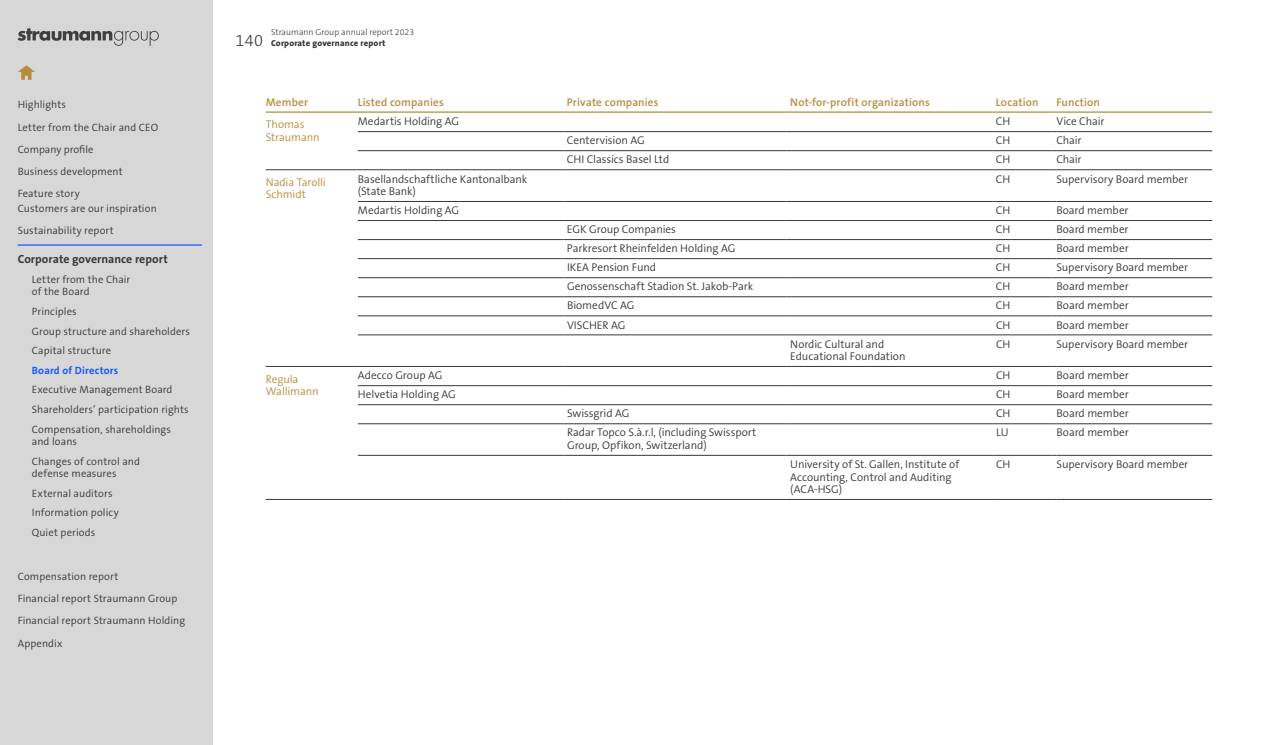
<style>
.page{position:relative;width:1265px;height:745px;background:#fff}
.page>*{position:absolute;margin:0;border:0;box-sizing:border-box;transform-origin:0 0}
.t1{font:700 11.88px "The Sans B W7";letter-spacing:.005em;color:#36393a}
.t2{font:300 11.25px/12.5px "The Sans B W4";letter-spacing:-.005em;color:#36393a}
.t3{font:600 11.25px "The Sans B W6";letter-spacing:.015em;color:#b98c3c}
.t4{font:300 11.25px/12.5px "The Sans B W4";letter-spacing:-.015em;color:#b98c3c}
.t5{font:300 10.62px/22.1px "The Sans B W4";letter-spacing:.01em;color:#36393a}
.t6{font:700 10.62px "The Sans B W7";letter-spacing:.02em;color:#195afa}
.t7{font:300 8.75px "The Sans B W3";color:#36393a}
.t8{font:800 8.75px "The Sans B W8";letter-spacing:.02em;color:#36393a}
.s1{font-family:"The Sans B W3";font-weight:300;font-size:16.25px}
</style>
<div class="page">
<svg style="left:265px;top:111px;width:948px;height:389px"></svg>
<div style="left:0;top:0;width:213px;height:744px;background:#d7d7d7"></div>
<svg style="left:18px;top:28px;width:141px;height:18px"></svg>
<svg style="left:18px;top:65px;width:17px;height:15px"></svg>
<hr style="left:18px;top:244px;width:184px;height:1px;background:#195afa">
<p class="t5" style="left:18px;top:94px;width:142px">Highlights<br>Letter from the Chair and CEO<br>Company profile<br>Business development<br>Feature story</p>
<p class="t5" style="left:18px;top:197px;width:141px">Customers are our inspiration<br>Sustainability report</p>
<p class="t1" style="left:18px;top:251px;width:152px">Corporate governance report</p>
<p class="t5" style="left:32px;top:273px;width:100px;line-height:12.5px">Letter from the Chair of the Board</p>
<p class="t5" style="left:32px;top:301px;width:160px;line-height:19.6px">Principles<br>Group structure and shareholders<br>Capital structure</p>
<p class="t6" style="left:32px;top:363px;width:88px">Board of Directors</p>
<p class="t5" style="left:32px;top:380px;width:158px;line-height:19.6px">Executive Management Board<br>Shareholders’ participation rights<br>Compensation, shareholdings</p>
<p class="t5" style="left:32px;top:431px;width:110px;line-height:19.6px">and loans<br>Changes of control and</p>
<p class="t5" style="left:32px;top:463px;width:88px;line-height:19.6px">defense measures<br>External auditors<br>Information policy<br>Quiet periods</p>
<p class="t5" style="left:18px;top:565px;width:169px">Compensation report<br>Financial report Straumann Group<br>Financial report Straumann Holding<br>Appendix</p>
<p class="t7" style="left:271px;top:26px;width:145px">Straumann Group annual report 2023</p>
<p class="t8" style="left:236px;top:37px;width:151px"><span class="s1">140</span> Corporate governance report</p>
<p class="t3" style="left:266px;top:95px;width:44px">Member</p>
<p class="t3" style="left:358px;top:95px;width:87px">Listed companies</p>
<p class="t3" style="left:567px;top:95px;width:93px">Private companies</p>
<p class="t3" style="left:790px;top:95px;width:141px">Not-for-profit organizations</p>
<p class="t3" style="left:996px;top:95px;width:44px">Location</p>
<p class="t3" style="left:1056px;top:95px;width:45px">Function</p>
<p class="t4" style="left:266px;top:118px;width:55px">Thomas<br>Straumann</p>
<p class="t2" style="left:358px;top:115px;width:103px">Medartis Holding AG</p>
<p class="t2" style="left:996px;top:115px;width:16px">CH</p>
<p class="t2" style="left:1056px;top:115px;width:50px">Vice Chair</p>
<p class="t2" style="left:567px;top:134px;width:79px">Centervision AG</p>
<p class="t2" style="left:996px;top:134px;width:16px">CH</p>
<p class="t2" style="left:1056px;top:134px;width:27px">Chair</p>
<p class="t2" style="left:567px;top:153px;width:104px">CHI Classics Basel Ltd</p>
<p class="t2" style="left:996px;top:153px;width:16px">CH</p>
<p class="t2" style="left:1056px;top:153px;width:27px">Chair</p>
<p class="t4" style="left:266px;top:176px;width:62px">Nadia Tarolli<br>Schmidt</p>
<p class="t2" style="left:358px;top:172px;width:171px">Basellandschaftliche Kantonalbank (State Bank)</p>
<p class="t2" style="left:996px;top:172px;width:16px">CH</p>
<p class="t2" style="left:1056px;top:172px;width:133px">Supervisory Board member</p>
<p class="t2" style="left:358px;top:204px;width:103px">Medartis Holding AG</p>
<p class="t2" style="left:996px;top:204px;width:16px">CH</p>
<p class="t2" style="left:1056px;top:204px;width:74px">Board member</p>
<p class="t2" style="left:567px;top:223px;width:111px">EGK Group Companies</p>
<p class="t2" style="left:996px;top:223px;width:16px">CH</p>
<p class="t2" style="left:1056px;top:223px;width:74px">Board member</p>
<p class="t2" style="left:567px;top:242px;width:170px">Parkresort Rheinfelden Holding AG</p>
<p class="t2" style="left:996px;top:242px;width:16px">CH</p>
<p class="t2" style="left:1056px;top:242px;width:74px">Board member</p>
<p class="t2" style="left:567px;top:261px;width:91px">IKEA Pension Fund</p>
<p class="t2" style="left:996px;top:261px;width:16px">CH</p>
<p class="t2" style="left:1056px;top:261px;width:133px">Supervisory Board member</p>
<p class="t2" style="left:567px;top:280px;width:188px">Genossenschaft Stadion St. Jakob-Park</p>
<p class="t2" style="left:996px;top:280px;width:16px">CH</p>
<p class="t2" style="left:1056px;top:280px;width:74px">Board member</p>
<p class="t2" style="left:567px;top:299px;width:69px">BiomedVC AG</p>
<p class="t2" style="left:996px;top:299px;width:16px">CH</p>
<p class="t2" style="left:1056px;top:299px;width:74px">Board member</p>
<p class="t2" style="left:567px;top:318px;width:60px">VISCHER AG</p>
<p class="t2" style="left:996px;top:318px;width:16px">CH</p>
<p class="t2" style="left:1056px;top:318px;width:74px">Board member</p>
<p class="t2" style="left:790px;top:337px;width:117px">Nordic Cultural and<br>Educational Foundation</p>
<p class="t2" style="left:996px;top:337px;width:16px">CH</p>
<p class="t2" style="left:1056px;top:337px;width:133px">Supervisory Board member</p>
<p class="t4" style="left:266px;top:372px;width:54px">Regula<br>Wallimann</p>
<p class="t2" style="left:358px;top:369px;width:86px">Adecco Group AG</p>
<p class="t2" style="left:996px;top:369px;width:16px">CH</p>
<p class="t2" style="left:1056px;top:369px;width:74px">Board member</p>
<p class="t2" style="left:358px;top:388px;width:99px">Helvetia Holding AG</p>
<p class="t2" style="left:996px;top:388px;width:16px">CH</p>
<p class="t2" style="left:1056px;top:388px;width:74px">Board member</p>
<p class="t2" style="left:567px;top:407px;width:64px">Swissgrid AG</p>
<p class="t2" style="left:996px;top:407px;width:16px">CH</p>
<p class="t2" style="left:1056px;top:407px;width:74px">Board member</p>
<p class="t2" style="left:567px;top:426px;width:191px">Radar Topco S.à.r.l, (including Swissport<br>Group, Opfikon, Switzerland)</p>
<p class="t2" style="left:996px;top:426px;width:14px">LU</p>
<p class="t2" style="left:1056px;top:426px;width:74px">Board member</p>
<p class="t2" style="left:790px;top:457px;width:171px">University of St. Gallen, Institute of<br>Accounting, Control and Auditing (ACA-HSG)</p>
<p class="t2" style="left:996px;top:457px;width:16px">CH</p>
<p class="t2" style="left:1056px;top:457px;width:133px">Supervisory Board member</p>
</div>
